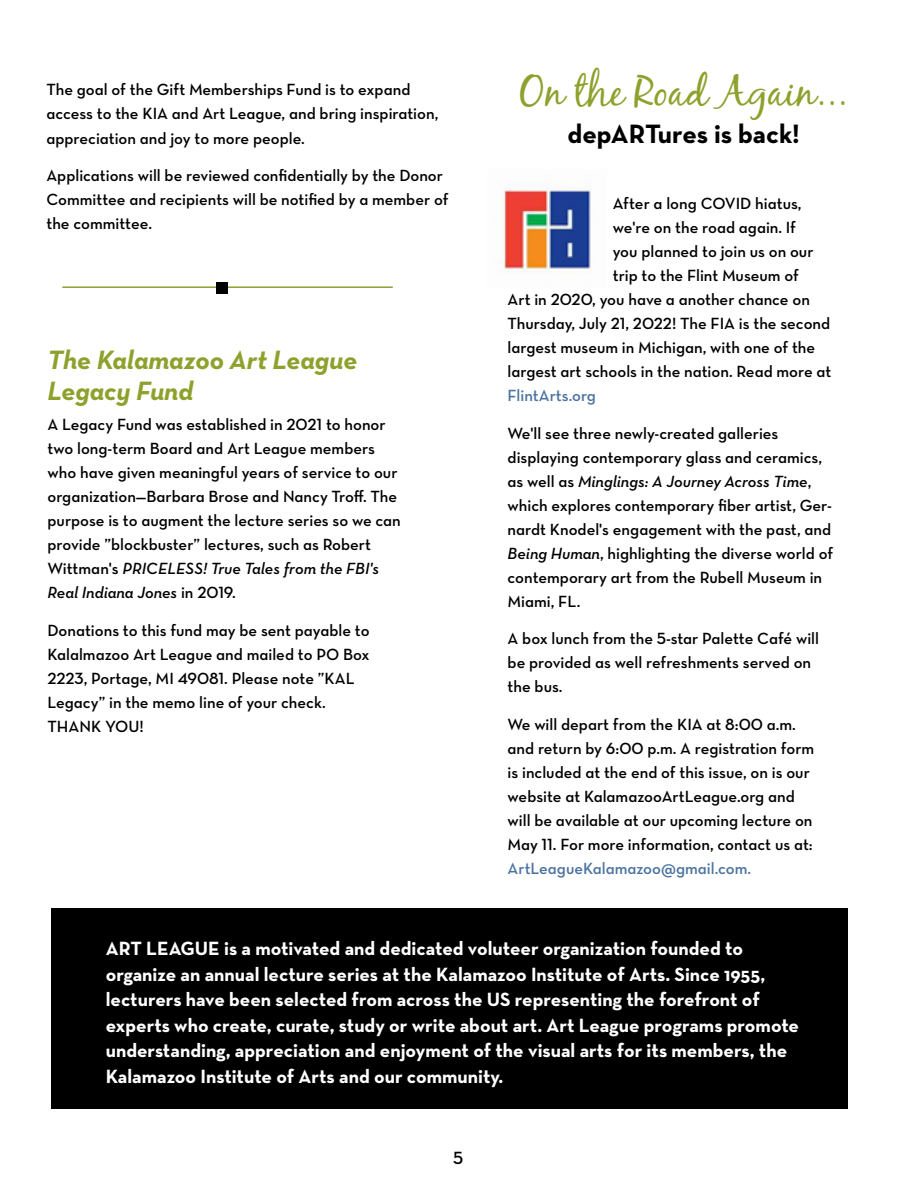
<style>
.page{position:relative;width:900px;height:1200px;background:#fff}
.page>*{position:absolute;margin:0;border:0;box-sizing:border-box;transform-origin:0 0}
.t1{font:42px "Black Jack";color:#8ea12d}
.t2{font:italic 700 27px/31.5px "Neutra Text";color:#8ea12d}
.t3{font:700 27px "Neutra Text";color:#000}
.t4{font:700 19.5px/25.5px "Neutra Text";color:#fff}
.t5{font:18px "Neutra Text Demi Alt";color:#000}
.t6{font:16.5px/24px "Neutra Text Demi Alt";color:#000}
.t7{font:16.5px/24px "Neutra Text Demi Italic Alt";color:#000}
.t8{font:16.5px "Neutra Text Demi Alt";color:#4c739f}
.s1{font-family:"Neutra Text Demi Alt"}
.s2{font-family:"Neutra Text Demi Italic Alt"}
</style>
<div class="page">
<div style="left:52px;top:908px;width:796px;height:201px;background:#000"></div>
<hr style="left:62px;top:286px;width:331px;height:2px;background:#8ea12d">
<div style="left:216px;top:282px;width:12px;height:12px;background:#000"></div>
<img style="left:499px;top:186px;width:93px;height:87px">
<p class="t6" style="left:46px;top:78px;width:393px">The goal of the Gift Memberships Fund is to expand access to the KIA and Art League, and bring inspiration, appreciation and joy to more people.</p>
<p class="t6" style="left:46px;top:163px;width:404px">Applications will be reviewed confidentially by the Donor<br>Committee and recipients will be notified by a member of the committee.</p>
<h2 class="t2" style="left:48px;top:343px;width:311px">The Kalamazoo Art League<br>Legacy Fund</h2>
<p class="t6" style="left:48px;top:412px;width:355px">A Legacy Fund was established in 2021 to honor two long-term Board and Art League members who have given meaningful years of service to our organization—Barbara Brose and Nancy Troff. The purpose is to augment the lecture series so we can provide ”blockbuster” lectures, such as Robert</p>
<p class="t7" style="left:48px;top:556px;width:333px"><span class="s1">Wittman's</span> PRICELESS! True Tales from the FBI's<br>Real Indiana Jones <span class="s1">in 2019.</span></p>
<p class="t6" style="left:48px;top:618px;width:324px">Donations to this fund may be sent payable to Kalalmazoo Art League and mailed to PO Box 2223, Portage, MI 49081. Please note ”KAL Legacy” in the memo line of your check.<br>THANK YOU!</p>
<h1 class="t1" style="left:519px;top:66px;width:330px">On the Road Again...</h1>
<h2 class="t3" style="left:568px;top:117px;width:234px">depARTures is back!</h2>
<p class="t6" style="left:613px;top:191px;width:190px">After a long COVID hiatus,</p>
<p class="t6" style="left:613px;top:215px;width:185px">we're on the road again. If</p>
<p class="t6" style="left:613px;top:239px;width:202px">you planned to join us on our</p>
<p class="t6" style="left:613px;top:263px;width:188px">trip to the Flint Museum of</p>
<p class="t6" style="left:508px;top:287px;width:304px">Art in 2020, you have a another chance on</p>
<p class="t6" style="left:508px;top:311px;width:324px">Thursday, July 21, 2022! The FIA is the second</p>
<p class="t6" style="left:508px;top:335px;width:309px">largest museum in Michigan, with one of the</p>
<p class="t6" style="left:508px;top:359px;width:325px">largest art schools in the nation. Read more at</p>
<p class="t8" style="left:508px;top:385px;width:90px">FlintArts.org</p>
<p class="t6" style="left:508px;top:421px;width:316px">We'll see three newly-created galleries displaying contemporary glass and ceramics,</p>
<p class="t7" style="left:508px;top:469px;width:305px"><span class="s1">as well as</span> Minglings: A Journey Across Time<span class="s1">,</span></p>
<p class="t6" style="left:508px;top:493px;width:327px">which explores contemporary fiber artist, Ger&shy;nardt Knodel's engagement with the past, and <span class="s2">Being Human</span>, highlighting the diverse world of contemporary art from the Rubell Museum in Miami, FL.</p>
<p class="t6" style="left:508px;top:626px;width:313px">A box lunch from the 5-star Palette Café will be provided as well refreshments served on the bus.</p>
<p class="t6" style="left:508px;top:712px;width:308px">We will depart from the KIA at 8:00 a.m. and return by 6:00 p.m. A registration form is included at the end of this issue, on is our website at KalamazooArtLeague.org and will be available at our upcoming lecture on May 11. For more information, contact us at:</p>
<p class="t8" style="left:508px;top:858px;width:245px">ArtLeagueKalamazoo@gmail.com.</p>
<p class="t4" style="left:106px;top:935px;width:695px">ART LEAGUE is a motivated and dedicated voluteer organization founded to organize an annual lecture series at the Kalamazoo Institute of Arts. Since 1955, lecturers have been selected from across the US representing the forefront of experts who create, curate, study or write about art. Art League programs promote understanding, appreciation and enjoyment of the visual arts for its members, the Kalamazoo Institute of Arts and our community.</p>
<p class="t5" style="left:453px;top:1147px;width:12px">5</p>
</div>
